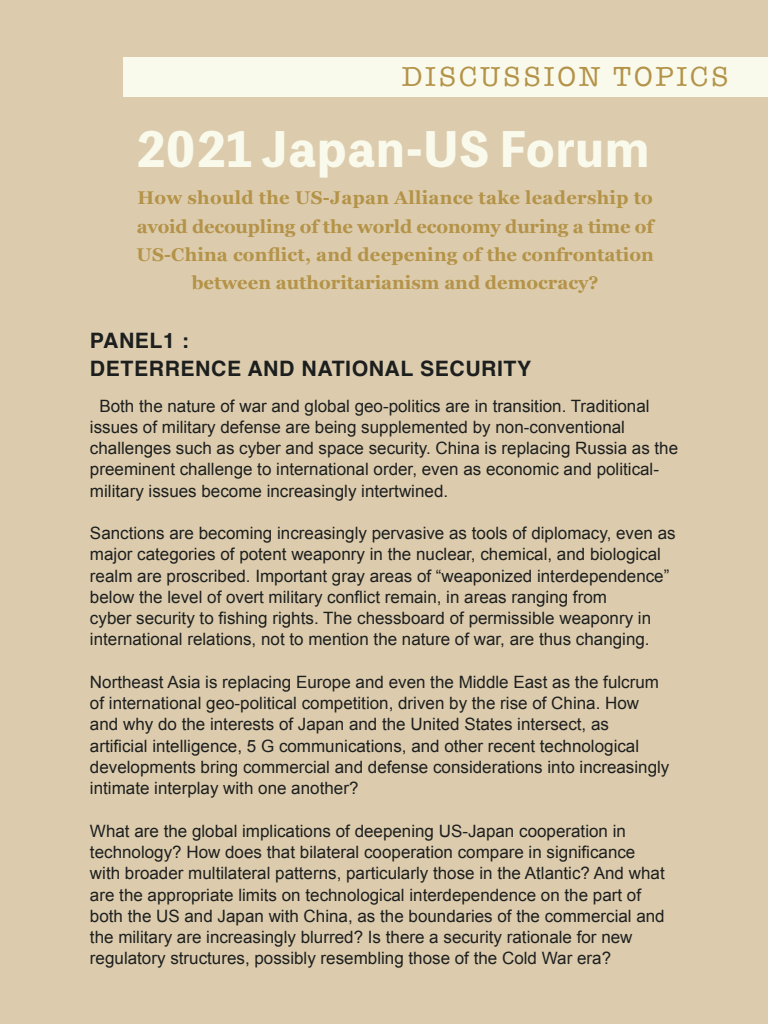
<style>
.page{position:relative;width:768px;height:1024px;background:#dcccad}
.page>*{position:absolute;margin:0;border:0;box-sizing:border-box;transform-origin:0 0}
.t1{font:800 46.1px "Toppan Bunkyu Midashi Gothic Std N";letter-spacing:.025em;color:#f9faec}
.t2{font:28.3px "American Typewriter";letter-spacing:.1em;color:#b49348}
.t3{font:700 21.3px/28.3px "Helvetica";letter-spacing:.025em;color:#1d1f1f}
.t4{font:700 18.4px/28.3px "Georgia";color:#b49348;text-align:center}
.t5{font:17px/21.3px "Arial";color:#1d1f1f}
</style>
<div class="page">
<div style="left:124px;top:57px;width:644px;height:40px;background:#f9faec"></div>
<h2 class="t2" style="left:402px;top:55px;width:200px">DISCUSSION</h2>
<h2 class="t2" style="left:613px;top:55px;width:117px">TOPICS</h2>
<h1 class="t1" style="left:136px;top:114px;width:515px">2021 Japan-US Forum</h1>
<p class="t4" style="left:136px;top:183px;width:519px">How should the US-Japan Alliance take leadership to avoid decoupling of the world economy during a time of US-China conflict, and deepening of the confrontation between authoritarianism and democracy?</p>
<p class="t3" style="left:90px;top:327px;width:443px">PANEL :1<br>DETERRENCE AND NATIONAL SECURITY</p>
<p class="t5" style="left:90px;top:395px;width:590px;text-indent:9px">Both the nature of war and global geo-politics are in transition. Traditional issues of military defense are being supplemented by non-conventional challenges such as cyber and space security. China is replacing Russia as the</p>
<p class="t5" style="left:90px;top:480px;width:360px">military issues become increasingly intertwined.</p>
<p class="t5" style="left:90px;top:459px;width:571px">preeminent challenge to international order, even as economic and political-</p>
<p class="t5" style="left:90px;top:523px;width:587px">Sanctions are becoming increasingly pervasive as tools of diplomacy, even as major categories of potent weaponry in the nuclear, chemical, and biological realm are proscribed. Important gray areas of “weaponized interdependence“ below the level of overt military conflict remain in, areas ranging from<br>cyber security to fishing rights. The chessboard of permissible weaponry in international relations, not to mention the nature of war, are thus changing.</p>
<p class="t5" style="left:90px;top:672px;width:581px">Northeast Asia is replacing Europe and even the Middle East as the fulcrum of international geo-political competition, driven by the rise of China. How and why do the interests of Japan and the United States intersect, as artificial intelligence G5, communications, and other recent technological developments bring commercial and defense considerations into increasingly intimate interplay with one another?</p>
<p class="t5" style="left:90px;top:820px;width:576px">What are the global implications of deepening US-Japan cooperation in technology? How does that bilateral cooperation compare in significance with broader multilateral patterns, particularly those in the Atlantic? And what are the appropriate limits on technological interdependence on the part of both the US and Japan with China, as the boundaries of the commercial and the military are increasingly blurred? Is there a security rationale for new regulatory structures, possibly resembling those of the Cold War era?</p>
</div>
